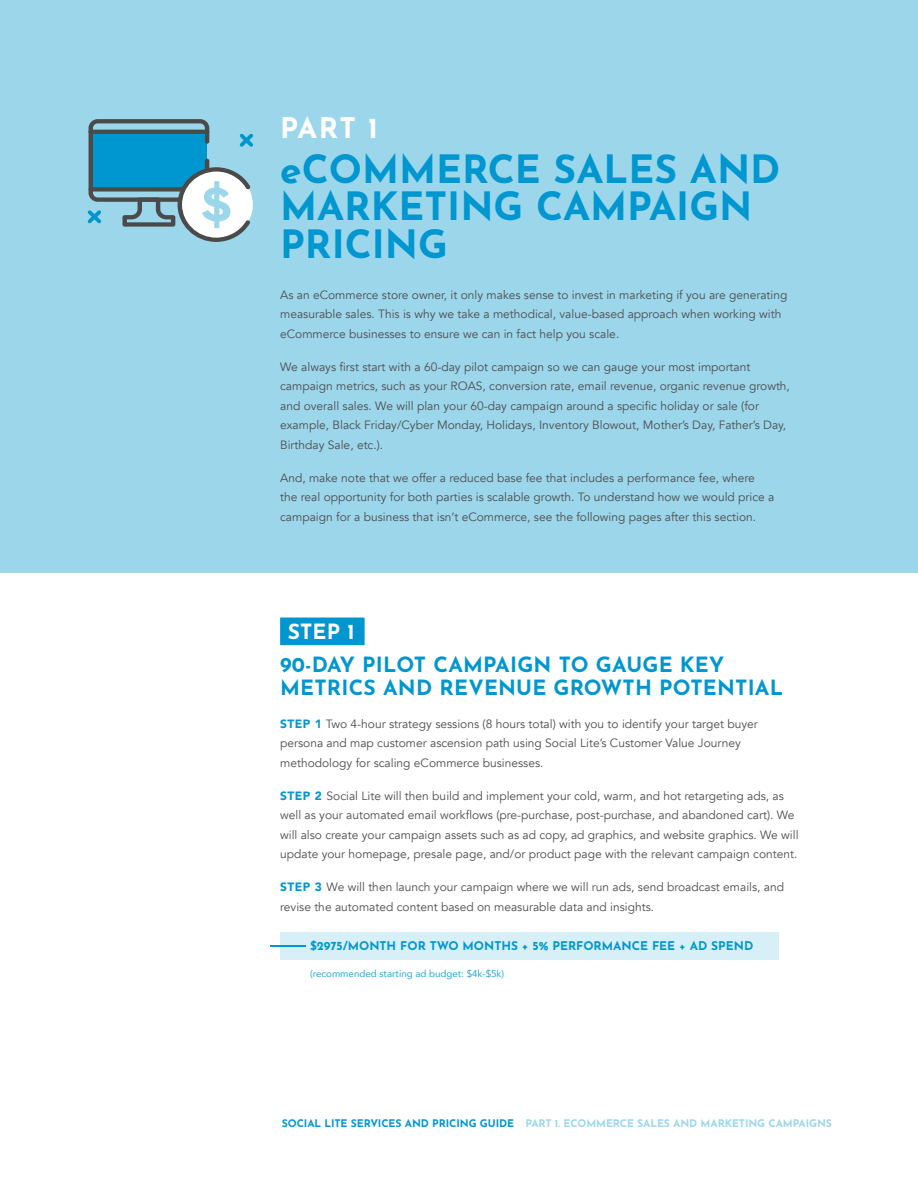
<style>
.page{position:relative;width:918px;height:1188px;background:#fff}
.page>*{position:absolute;margin:0;border:0;box-sizing:border-box;transform-origin:0 0}
.t1{font:700 39px/37.5px "Josefin Sans";color:#0096cf}
.t2{font:700 28.5px "Josefin Sans";color:#fff}
.t3{font:700 21px/22.5px "Josefin Sans";letter-spacing:.01em;color:#0096cf}
.t4{font:700 21px "Josefin Sans";color:#fff}
.t5{font:12px/19.5px "Avenir";color:#4d4d4f}
.t6{font:700 12px "Josefin Sans";color:#0096cf}
.t7{font:700 10.5px "Josefin Sans";letter-spacing:-.01em;color:#9cd6eb}
.t8{font:9.75px "Avenir";color:#26a6d6}
.s1{font-weight:900;color:#0096cf}
.s2{color:#0096cf}
</style>
<div class="page">
<div style="left:280px;top:932px;width:498px;height:28px;background:#d7eff7"></div>
<hr style="left:271px;top:945px;width:35px;height:2px;background:#0096cf">
<div style="left:0;top:0;width:918px;height:572px;background:#9cd6eb"></div>
<svg style="left:280px;top:617px;width:85px;height:29px;background:#0d9bd1"></svg>
<svg style="left:88px;top:119px;width:165px;height:123px"></svg>
<h2 class="t2" style="left:280px;top:103px;width:99px">PART 1</h2>
<h1 class="t1" style="left:280px;top:144px;width:502px">eCOMMERCE SALES AND<br>MARKETING CAMPAIGN<br>PRICING</h1>
<p class="t5" style="left:280px;top:285px;width:509px">As an eCommerce store owner, it only makes sense to invest in marketing if you are generating measurable sales. This is why we take a methodical, value-based approach when working with eCommerce businesses to ensure we can in fact help you scale.</p>
<p class="t5" style="left:280px;top:357px;width:511px">We always first start with a 60-day pilot campaign so we can gauge your most important campaign metrics, such as your ROAS, conversion rate, email revenue, organic revenue growth, and overall sales. We will plan your 60-day campaign around a specific holiday or sale (for example, Black Friday/Cyber Monday, Holidays, Inventory Blowout, Mother’s Day, Father’s Day, Birthday Sale, etc.).</p>
<p class="t5" style="left:280px;top:468px;width:496px">And, make note that we offer a reduced base fee that includes a performance fee, where the real opportunity for both parties is scalable growth. To understand how we would price a campaign for a business that isn’t eCommerce, see the following pages after this section.</p>
<h3 class="t4" style="left:288px;top:613px;width:68px">STEP 1</h3>
<h3 class="t3" style="left:280px;top:650px;width:505px">90-DAY PILOT CAMPAIGN TO GAUGE KEY<br>METRICS AND REVENUE GROWTH POTENTIAL</h3>
<p class="t5" style="left:280px;top:714px;width:479px"><span class="s1">STEP 1</span> Two 4-hour strategy sessions (8 hours total) with you to identify your target buyer persona and map customer ascension path using Social Lite’s Customer Value Journey methodology for scaling eCommerce businesses.</p>
<p class="t5" style="left:280px;top:786px;width:520px"><span class="s1">STEP 2</span> Social Lite will then build and implement your cold, warm, and hot retargeting ads, as well as your automated email workflows (pre-purchase, post-purchase, and abandoned cart). We will also create your campaign assets such as ad copy, ad graphics, and website graphics. We will update your homepage, presale page, and/or product page with the relevant campaign content.</p>
<p class="t5" style="left:280px;top:878px;width:506px"><span class="s1">STEP 3</span> We will then launch your campaign where we will run ads, send broadcast emails, and revise the automated content based on measurable data and insights.</p>
<p class="t6" style="left:310px;top:936px;width:445px">$2975/MONTH FOR TWO MONTHS + 5% PERFORMANCE FEE + AD SPEND</p>
<p class="t8" style="left:310px;top:966px;width:196px">(recommended starting ad budget: $4k-$5k)</p>
<p class="t7" style="left:282px;top:1114px;width:552px"><span class="s2">SOCIAL LITE SERVICES AND PRICING GUIDE</span> PART 1. ECOMMERCE SALES AND MARKETING CAMPAIGNS</p>
</div>
